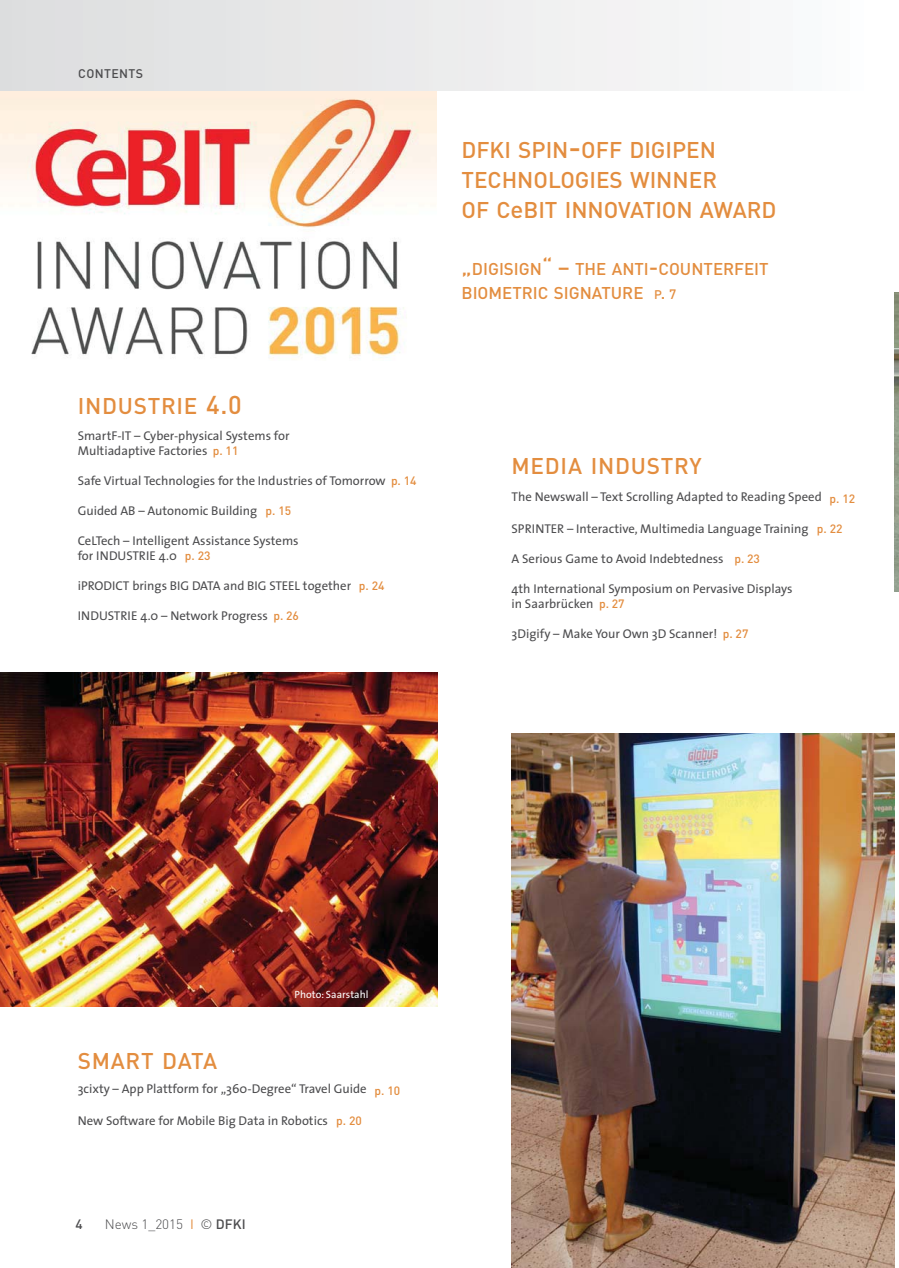
<style>
.page{position:relative;width:899px;height:1268px;background:#fff}
.page>*{position:absolute;margin:0;border:0;box-sizing:border-box;transform-origin:0 0}
.t1{font:500 22.5px/30px "DIN";color:#e38d3f}
.t2{font:500 22.5px "DIN";letter-spacing:.035em;color:#e38d3f}
.t3{font:500 16.8px/24px "DIN";color:#e38d3f}
.t4{font:300 13.5px "DIN";color:#4c4c4e}
.t5{font:500 13.5px "DIN";color:#4c4c4e}
.t6{font:12.75px/15px "The Sans";color:#4c4c4e}
.t7{font:500 12.3px "DIN";letter-spacing:.035em;color:#4c4c4e}
.t8{font:10.5px "The Sans";color:#fff}
.s1{font-size:25.5px}
.s2{font-family:"DIN";font-weight:500;font-size:12px;color:#e38d3f}
.s3{font-size:30px}
.s4{font-size:24px}
.s5{font-size:22.5px}
.s6{font-size:12.3px}
.s7{font-size:16.5px}
.s8{font-size:13.5px}
.s9{font-weight:400;color:#e38d3f}
.s10{font-weight:500}
</style>
<div class="page">
<img style="left:0;top:90px;width:436px;height:270px">
<div style="left:0;top:0;width:894px;height:90px;background:linear-gradient(to right,#dcddde,#fcfdfd)"></div>
<img style="left:0;top:672px;width:437px;height:334px">
<img style="left:894px;top:292px;width:5px;height:300px">
<img style="left:511px;top:733px;width:383px;height:535px">
<p class="t7" style="left:78px;top:69px;width:67px">CONTENTS</p>
<h1 class="t2" style="left:78px;top:398px;width:165px">INDUSTRIE <span class="s1">4.0</span></h1>
<p class="t6" style="left:78px;top:429px;width:213px">SmartF-IT – Cyber-physical Systems for<br>Multiadaptive Factories <span class="s2">p. 11</span></p>
<p class="t6" style="left:78px;top:474px;width:340px">Safe Virtual Technologies for the Industries of Tomorrow <span class="s2">p. 14</span></p>
<p class="t6" style="left:78px;top:504px;width:215px">Guided AB – Autonomic Building <span class="s2">p. 15</span></p>
<p class="t6" style="left:78px;top:534px;width:222px">CeLTech – Intelligent Assistance Systems for INDUSTRIE 4.0 <span class="s2">p. 23</span></p>
<p class="t6" style="left:78px;top:579px;width:308px">iPRODICT brings BIG DATA and BIG STEEL together <span class="s2">p. 24</span></p>
<p class="t6" style="left:78px;top:609px;width:223px">INDUSTRIE 4.0 – Network Progress <span class="s2">p. 26</span></p>
<h1 class="t1" style="left:461px;top:138px;width:316px">DFKI SPIN<span class="s3">-</span>OFF DIGIPEN<br>TECHNOLOGIES WINNER<br>OF C<span class="s4">e</span>BIT INNOVATION AWARD</h1>
<h2 class="t3" style="left:461px;top:259px;width:309px"><span class="s5">„</span>DIGISIGN<span class="s5">“ –</span> THE ANTI<span class="s5">-</span>COUNTERFEIT<br>BIOMETRIC SIGNATURE <span class="s6">P</span><span class="s7">.</span> <span class="s8">7</span></h2>
<h1 class="t2" style="left:511px;top:458px;width:192px">MEDIA INDUSTRY</h1>
<p class="t6" style="left:511px;top:491px;width:345px">The Newswall – Text Scrolling Adapted to Reading Speed <sub>p.</sub> <sub>12</sub></p>
<p class="t6" style="left:511px;top:522px;width:332px">SPRINTER – Interactive, Multimedia Language Training <span class="s2">p. 22</span></p>
<p class="t6" style="left:511px;top:552px;width:250px">A Serious Game to Avoid Indebtedness <span class="s2">p. 23</span></p>
<p class="t6" style="left:511px;top:582px;width:282px">4th International Symposium on Pervasive Displays in Saarbrücken <span class="s2">p. 27</span></p>
<p class="t6" style="left:511px;top:627px;width:238px">3Digify – Make Your Own 3D Scanner! <span class="s2">p. 27</span></p>
<p class="t8" style="left:295px;top:990px;width:75px">Photo: Saarstahl</p>
<h1 class="t2" style="left:78px;top:1053px;width:141px">SMART DATA</h1>
<p class="t6" style="left:78px;top:1082px;width:324px">3cixty – App Plattform for „360-Degree“ Travel Guide <sub>p.</sub> <sub>10</sub></p>
<p class="t6" style="left:78px;top:1114px;width:286px">New Software for Mobile Big Data in Robotics <span class="s2">p. 20</span></p>
<p class="t5" style="left:76px;top:1219px;width:9px">4</p>
<p class="t4" style="left:105px;top:1216px;width:142px">News 1_2015 <span class="s9">I</span> © <span class="s10">DFKI</span></p>
</div>
